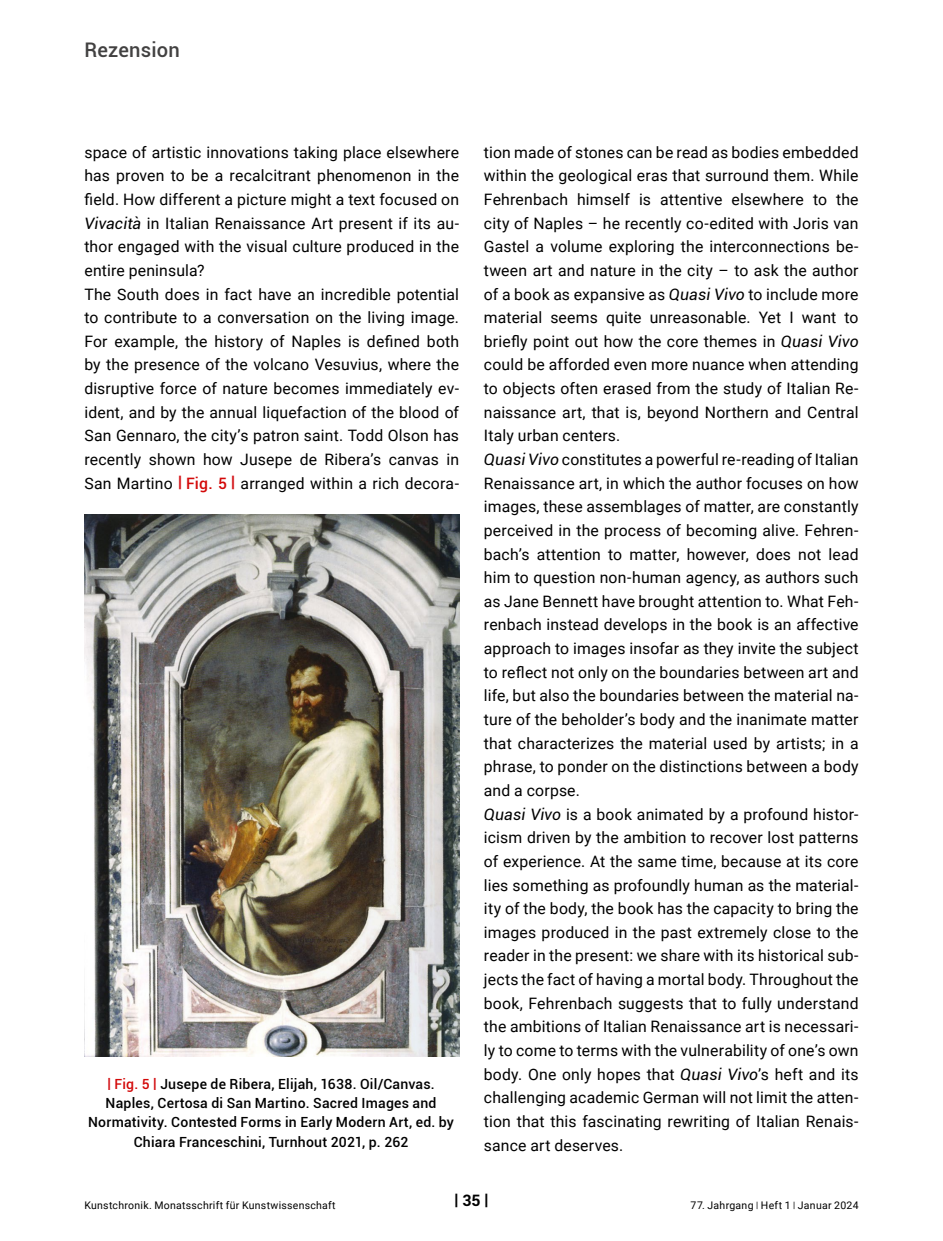
<style>
.page{position:relative;width:943px;height:1241px;background:#fff}
.page>*{position:absolute;margin:0;border:0;box-sizing:border-box;transform-origin:0 0}
.Kapitel_11_5pt{font:500 20.12px "Roboto";letter-spacing:.01em;color:#424141}
.Fließtext{font:15.75px/23.6px "Roboto";letter-spacing:.01em;color:#000;text-align:justify}
.t1{font:700 15.75px "Roboto";color:#000}
.t2{font:500 14px/19.2px "Roboto";letter-spacing:.015em;color:#000;text-align:center}
.t3{font:10.5px "Roboto";letter-spacing:.025em;color:#000}
.s1{font-style:italic}
.s2{font-weight:700;color:#d31216}
.s3{font-weight:500;color:#d30909}
.s4{color:#d30909}
.s5{font-size:8.75px}
</style>
<div class="page">
<img style="left:84px;top:514px;width:375px;height:541px">
<p class="Kapitel_11_5pt" style="left:84px;top:36px;width:97px">Rezension</p>
<p class="Fließtext" style="left:84px;top:140px;width:376px">space of artistic innovations taking place elsewhere has proven to be a recalcitrant phenomenon in the field. How different a picture might a text focused on <span class="s1">Vivacità</span> in Italian Renaissance Art present if its au&shy;thor engaged with the visual culture produced in the entire peninsula?</p>
<p class="Fließtext" style="left:84px;top:281px;width:376px">The South does in fact have an incredible potential to contribute to a conversation on the living image.<br>For example, the history of Naples is defined both by the presence of the volcano Vesuvius, where the disruptive force of nature becomes immediately ev&shy;ident, and by the annual liquefaction of the blood of San Gennaro, the city’s patron saint. Todd Olson has recently shown how Jusepe de Ribera’s canvas in San Martino <span class="s2">|</span> <span class="s3">Fig. 5</span> <span class="s2">|</span> arranged within a rich decora-</p>
<p class="t2" style="left:88px;top:1073px;width:367px"><span class="s2">|</span> <span class="s4">Fig. 5</span> <span class="s2">|</span> Jusepe de Ribera, Elijah, 1638. Oil/Canvas.<br>Naples, Certosa di San Martino. Sacred Images and Normativity. Contested Forms in Early Modern Art, ed. by Chiara Franceschini, Turnhout 2021, p. 262</p>
<p class="Fließtext" style="left:484px;top:140px;width:376px">tion made of stones can be read as bodies embedded within the geological eras that surround them. While Fehrenbach himself is attentive elsewhere to the city of Naples – he recently co-edited with Joris van Gastel a volume exploring the interconnections be&shy;tween art and nature in the city – to ask the author of a book as expansive as <span class="s1">Quasi Vivo</span> to include more material seems quite unreasonable. Yet I want to briefly point out how the core themes in <span class="s1">Quasi Vivo </span>could be afforded even more nuance when attending to objects often erased from the study of Italian Re&shy;naissance art, that is, beyond Northern and Central Italy urban centers.</p>
<p class="Fließtext" style="left:484px;top:447px;width:376px"><span class="s1">Quasi Vivo</span> constitutes a powerful re-reading of Italian Renaissance art, in which the author focuses on how images, these assemblages of matter, are constantly perceived in the process of becoming alive. Fehren&shy;bach’s attention to matter, however, does not lead him to question non-human agency, as authors such as Jane Bennett have brought attention to. What Feh&shy;renbach instead develops in the book is an affective approach to images insofar as they invite the subject to reflect not only on the boundaries between art and life, but also the boundaries between the material na&shy;ture of the beholder’s body and the inanimate matter that characterizes the material used by artists; in a phrase, to ponder on the distinctions between a body and a corpse.</p>
<p class="Fließtext" style="left:484px;top:801px;width:376px"><span class="s1">Quasi Vivo</span> is a book animated by a profound histor&shy;icism driven by the ambition to recover lost patterns of experience. At the same time, because at its core lies something as profoundly human as the material&shy;ity of the body, the book has the capacity to bring the images produced in the past extremely close to the reader in the present: we share with its historical sub&shy;jects the fact of having a mortal body. Throughout the book, Fehrenbach suggests that to fully understand the ambitions of Italian Renaissance art is necessari&shy;ly to come to terms with the vulnerability of one’s own body. One only hopes that <span class="s1">Quasi Vivo</span>’s heft and its challenging academic German will not limit the atten&shy;tion that this fascinating rewriting of Italian Renais&shy;sance art deserves.</p>
<p class="t1" style="left:454px;top:1188px;width:36px">| 35 |</p>
<p class="t3" style="left:84px;top:1197px;width:253px">Kunstchronik. Monatsschrift für Kunstwissenschaft</p>
<p class="t3" style="left:690px;top:1197px;width:169px">77. Jahrgang <span class="s5">|</span> Heft 1 <span class="s5">|</span> Januar 2024</p>
</div>
